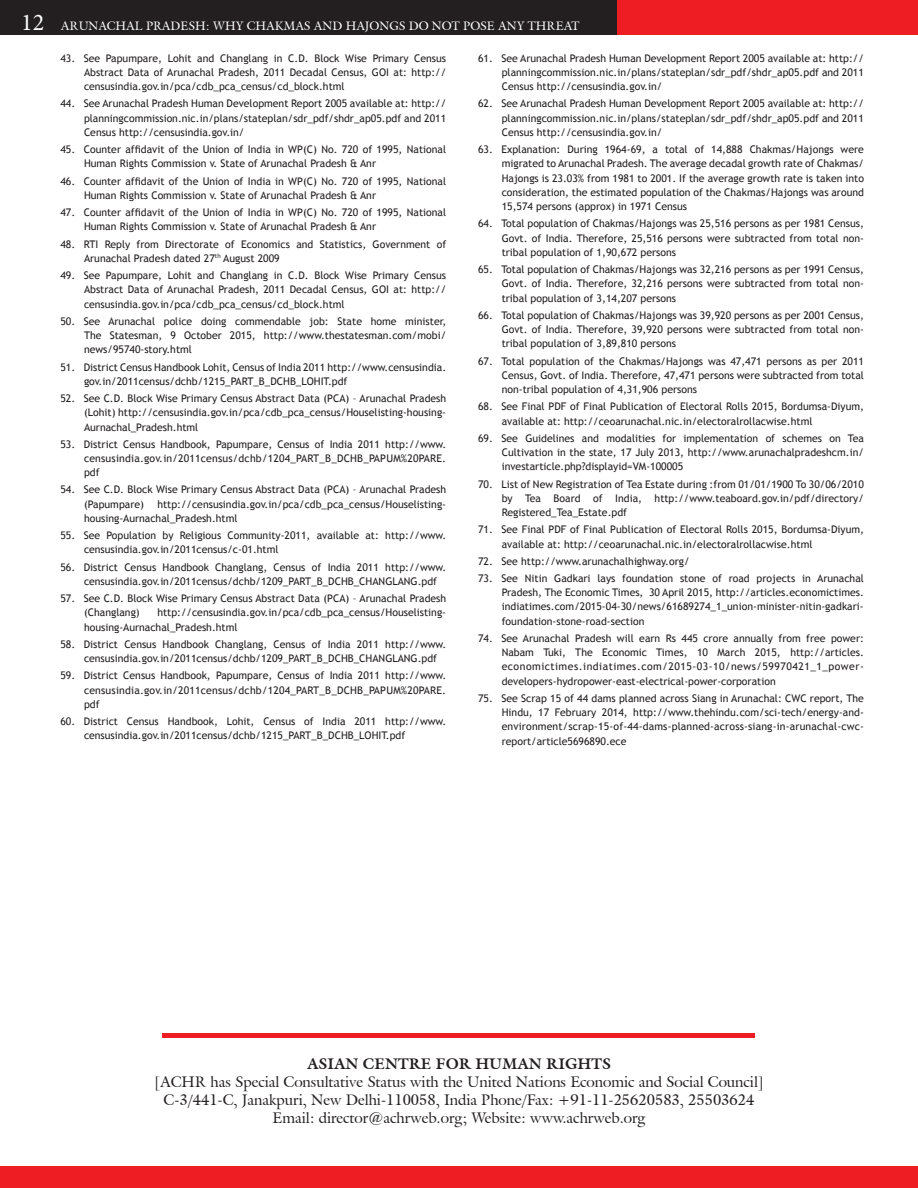
<style>
.page{position:relative;width:918px;height:1188px;background:#fff}
.page>*{position:absolute;margin:0;border:0;box-sizing:border-box;transform-origin:0 0}
.t1{font:15px "Galliard IT Cby BT";color:#231f20}
.t2{font:700 15px "Galliard IT Cby BT";color:#231f20}
.t3{font:12px "Galliard IT Cby BT";color:#fff}
.No_Spacing{font:10.5px/14.2px "Trebuchet MS";color:#231f20;text-align:justify}
.s1{font-family:"Minion Pro";font-size:24px}
</style>
<div class="page">
<div style="left:0;top:0;width:918px;height:34px;background:#ee1d23"></div>
<div style="left:0;top:1167px;width:918px;height:21px;background:#ee1d23"></div>
<div style="left:0;top:0;width:617px;height:34px;background:#231f20"></div>
<hr style="left:163px;top:1033px;width:592px;height:4px;background:#ee1d23">
<p class="t3" style="left:21px;top:18px;width:560px"><span class="s1">12</span> ARUNACHAL PRADESH: WHY CHAKMAS AND HAJONGS DO NOT POSE ANY THREAT</p>
<p class="No_Spacing" style="left:84px;top:51px;width:364px;text-indent:-24px">43. See Papumpare, Lohit and Changlang in C.D. Block Wise Primary Census Abstract Data of Arunachal Pradesh, 2011 Decadal Census, GOI at: http:// censusindia.gov.in/pca/cdb_pca_census/cd_block.html</p>
<p class="No_Spacing" style="left:84px;top:97px;width:364px;text-indent:-24px">44. See Arunachal Pradesh Human Development Report 2005 available at: http:// planningcommission.nic.in/plans/stateplan/sdr_pdf/shdr_ap05.pdf and 2011<br>Census http://censusindia.gov.in/</p>
<p class="No_Spacing" style="left:84px;top:142px;width:364px;text-indent:-24px">45. Counter affidavit of the Union of India in WP(C) No. 720 of 1995, National<br>Human Rights Commission v. State of Arunachal Pradesh &amp; Anr</p>
<p class="No_Spacing" style="left:84px;top:174px;width:364px;text-indent:-24px">46. Counter affidavit of the Union of India in WP(C) No. 720 of 1995, National<br>Human Rights Commission v. State of Arunachal Pradesh &amp; Anr</p>
<p class="No_Spacing" style="left:84px;top:205px;width:364px;text-indent:-24px">47. Counter affidavit of the Union of India in WP(C) No. 720 of 1995, National<br>Human Rights Commission v. State of Arunachal Pradesh &amp; Anr</p>
<p class="No_Spacing" style="left:84px;top:237px;width:364px;text-indent:-24px">48. RTI Reply from Directorate of Economics and Statistics, Government of<br>Arunachal Pradesh dated 27<sup>th</sup> August 2009</p>
<p class="No_Spacing" style="left:84px;top:268px;width:364px;text-indent:-24px">49. See Papumpare, Lohit and Changlang in C.D. Block Wise Primary Census Abstract Data of Arunachal Pradesh, 2011 Decadal Census, GOI at: http:// censusindia.gov.in/pca/cdb_pca_census/cd_block.html</p>
<p class="No_Spacing" style="left:84px;top:314px;width:364px;text-indent:-24px">50. See Arunachal police doing commendable job: State home minister, The Statesman, 9 October 2015, http://www.thestatesman.com/mobi/ news/95740-story.html</p>
<p class="No_Spacing" style="left:84px;top:360px;width:364px;text-indent:-24px">51. District Census Handbook Lohit, Census of India 2011 http://www.censusindia. gov.in/2011census/dchb/1215_PART_B_DCHB_LOHIT.pdf</p>
<p class="No_Spacing" style="left:84px;top:391px;width:364px;text-indent:-24px">52. See C.D. Block Wise Primary Census Abstract Data (PCA) – Arunachal Pradesh (Lohit) http://censusindia.gov.in/pca/cdb_pca_census/Houselisting-housing-Aurnachal_Pradesh.html</p>
<p class="No_Spacing" style="left:84px;top:437px;width:364px;text-indent:-24px">53. District Census Handbook, Papumpare, Census of India 2011 http://www. censusindia.gov.in/2011census/dchb/1204_PART_B_DCHB_PAPUM%20PARE. pdf</p>
<p class="No_Spacing" style="left:84px;top:483px;width:364px;text-indent:-24px">54. See C.D. Block Wise Primary Census Abstract Data (PCA) – Arunachal Pradesh (Papumpare)</p>
<p class="No_Spacing" style="left:502px;top:51px;width:364px;text-indent:-24px">61. See Arunachal Pradesh Human Development Report 2005 available at: http:// planningcommission.nic.in/plans/stateplan/sdr_pdf/shdr_ap05.pdf and 2011<br>Census http://censusindia.gov.in/</p>
<p class="No_Spacing" style="left:502px;top:97px;width:364px;text-indent:-24px">62. See Arunachal Pradesh Human Development Report 2005 available at: http:// planningcommission.nic.in/plans/stateplan/sdr_pdf/shdr_ap05.pdf and 2011<br>Census http://censusindia.gov.in/</p>
<p class="No_Spacing" style="left:502px;top:142px;width:364px;text-indent:-24px">63. Explanation: During 1964-69, a total of 14,888 Chakmas/Hajongs were migrated to Arunachal Pradesh. The average decadal growth rate of Chakmas/ Hajongs is 23.03% from 1981 to 2001. If the average growth rate is taken into consideration, the estimated population of the Chakmas/Hajongs was around 15,574 persons (approx) in 1971 Census</p>
<p class="No_Spacing" style="left:502px;top:217px;width:364px;text-indent:-24px">64. Total population of Chakmas/Hajongs was 25,516 persons as per 1981 Census, Govt. of India. Therefore, 25,516 persons were subtracted from total non&shy;tribal population of 1,90,672 persons</p>
<p class="No_Spacing" style="left:502px;top:262px;width:364px;text-indent:-24px">65. Total population of Chakmas/Hajongs was 32,216 persons as per 1991 Census, Govt. of India. Therefore, 32,216 persons were subtracted from total non&shy;tribal population of 3,14,207 persons</p>
<p class="No_Spacing" style="left:502px;top:308px;width:364px;text-indent:-24px">66. Total population of Chakmas/Hajongs was 39,920 persons as per 2001 Census, Govt. of India. Therefore, 39,920 persons were subtracted from total non&shy;tribal population of 3,89,810 persons</p>
<p class="No_Spacing" style="left:502px;top:354px;width:364px;text-indent:-24px">67. Total population of the Chakmas/Hajongs was 47,471 persons as per 2011<br>Census, Govt. of India. Therefore, 47,471 persons were subtracted from total non-tribal population of 4,31,906 persons</p>
<p class="No_Spacing" style="left:502px;top:400px;width:364px;text-indent:-24px">68. See Final PDF of Final Publication of Electoral Rolls 2015, Bordumsa-Diyum, available at: http://ceoarunachal.nic.in/electoralrollacwise.html</p>
<p class="No_Spacing" style="left:502px;top:431px;width:364px;text-indent:-24px">69. See Guidelines and modalities for implementation of schemes on Tea Cultivation in the state, 17 July 2013, http://www.arunachalpradeshcm.in/ investarticle.php?displayid=VM-100005</p>
<p class="No_Spacing" style="left:502px;top:477px;width:364px;text-indent:-24px">70. List of New Registration of Tea Estate during :from 01/01/1900 To 30/06/2010 by Tea Board of India, http://www.teaboard.gov.in/pdf/directory/ Registered_Tea_Estate.pdf</p>
<p class="No_Spacing" style="left:502px;top:523px;width:364px;text-indent:-24px">71. See Final PDF of Final Publication of Electoral Rolls 2015, Bordumsa-Diyum, available at: http://ceoarunachal.nic.in/electoralrollacwise.html</p>
<p class="No_Spacing" style="left:478px;top:554px;width:213px">72. See http://www.arunachalhighway.org/</p>
<p class="No_Spacing" style="left:502px;top:571px;width:364px;text-indent:-24px">73. See Nitin Gadkari lays foundation stone of road projects in Arunachal Pradesh, The Economic Times, 30 April 2015, http://articles.economictimes. indiatimes.com/2015-04-30/news/61689274_1_union-minister-nitin-gadkari&shy;foundation-stone-road-section</p>
<p class="No_Spacing" style="left:502px;top:631px;width:364px;text-indent:-24px">74. See Arunachal Pradesh will earn Rs 445 crore annually from free power:<br>Nabam Tuki, The Economic Times, 10 March 2015, http://articles. economictimes.indiatimes.com/2015-03-10/news/59970421_1_power&shy;developers-hydropower-east-electrical-power-corporation</p>
<p class="No_Spacing" style="left:502px;top:691px;width:364px;text-indent:-24px">75. See Scrap 15 of 44 dams planned across Siang in Arunachal: CWC report, The Hindu, 17 February 2014, http://www.thehindu.com/sci-tech/energy-and&shy;environment/scrap-15-of-44-dams-planned-across-siang-in-arunachal-cwc&shy;report/article5696890.ece</p>
<p class="No_Spacing" style="left:84px;top:497px;width:364px;text-indent:73px">http://censusindia.gov.in/pca/cdb_pca_census/Houselisting&shy;housing-Aurnachal_Pradesh.html</p>
<p class="No_Spacing" style="left:84px;top:529px;width:364px;text-indent:-24px">55. See Population by Religious Community-2011, available at: http://www. censusindia.gov.in/2011census/c-01.html</p>
<p class="No_Spacing" style="left:84px;top:560px;width:364px;text-indent:-24px">56. District Census Handbook Changlang, Census of India 2011 http://www. censusindia.gov.in/2011census/dchb/1209_PART_B_DCHB_CHANGLANG.pdf</p>
<p class="No_Spacing" style="left:84px;top:591px;width:364px;text-indent:-24px">57. See C.D. Block Wise Primary Census Abstract Data (PCA) – Arunachal Pradesh (Changlang)</p>
<p class="No_Spacing" style="left:84px;top:606px;width:364px;text-indent:73px">http://censusindia.gov.in/pca/cdb_pca_census/Houselisting&shy;housing-Aurnachal_Pradesh.html</p>
<p class="No_Spacing" style="left:84px;top:637px;width:364px;text-indent:-24px">58. District Census Handbook Changlang, Census of India 2011 http://www. censusindia.gov.in/2011census/dchb/1209_PART_B_DCHB_CHANGLANG.pdf</p>
<p class="No_Spacing" style="left:84px;top:669px;width:364px;text-indent:-24px">59. District Census Handbook, Papumpare, Census of India 2011 http://www. censusindia.gov.in/2011census/dchb/1204_PART_B_DCHB_PAPUM%20PARE. pdf</p>
<p class="No_Spacing" style="left:84px;top:714px;width:364px;text-indent:-24px">60. District Census Handbook, Lohit, Census of India 2011 http://www. censusindia.gov.in/2011census/dchb/1215_PART_B_DCHB_LOHIT.pdf</p>
<p class="t2" style="left:307px;top:1054px;width:305px">ASIAN CENTRE FOR HUMAN RIGHTS</p>
<p class="t1" style="left:154px;top:1072px;width:611px">[ACHR has Special Consultative Status with the United Nations Economic and Social Council]</p>
<p class="t1" style="left:164px;top:1090px;width:592px">C-3/441-C, Janakpuri, New Delhi-110058, India Phone/Fax: +91-11-25620583, 25503624</p>
<p class="t1" style="left:272px;top:1108px;width:375px">Email: director@achrweb.org; Website: www.achrweb.org</p>
</div>
